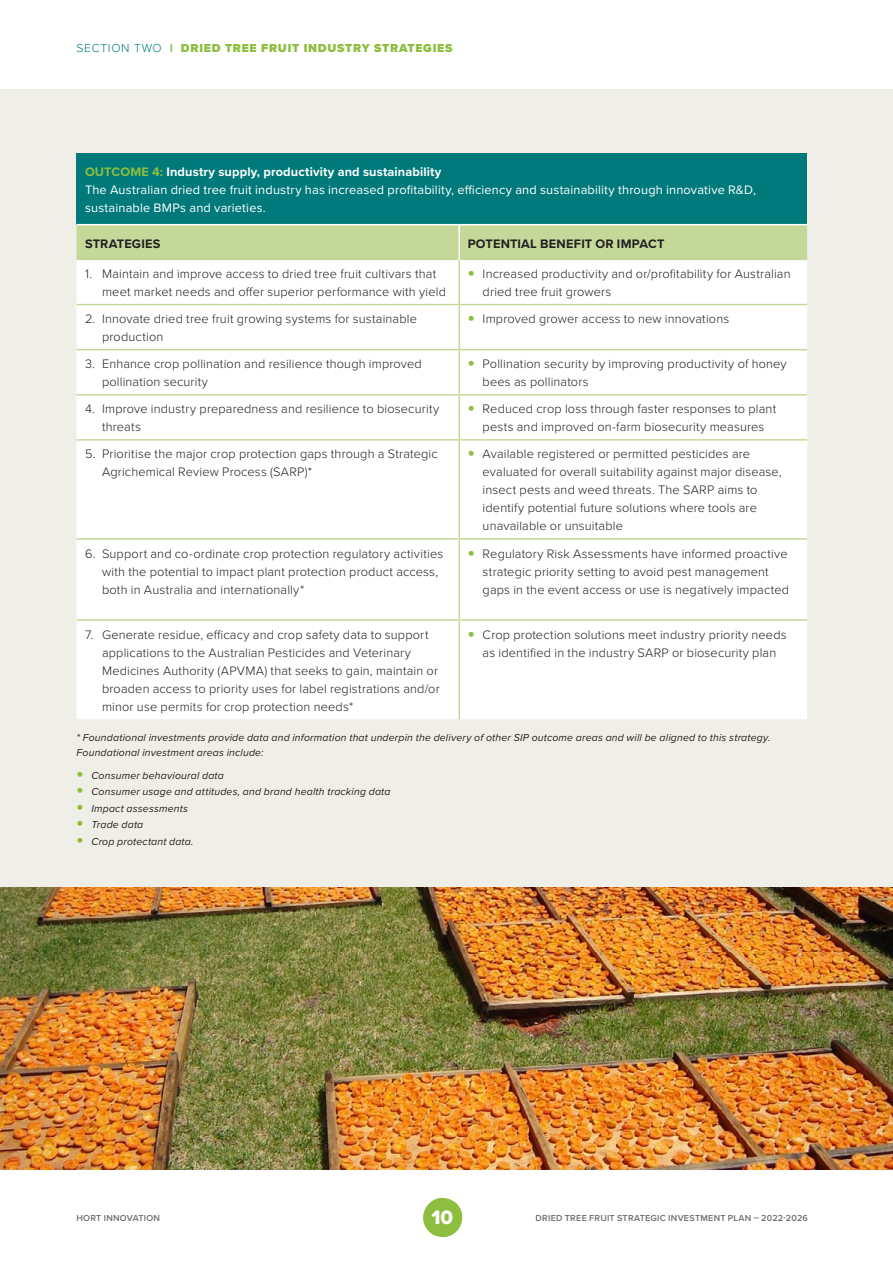
<style>
.page{position:relative;width:893px;height:1263px;background:#fff}
.page>*{position:absolute;margin:0;border:0;box-sizing:border-box;transform-origin:0 0}
.t1{font:20.25px "Proxima Nova Extrabld";color:#fff}
.t2{font:300 12.75px/18px "Proxima Nova";letter-spacing:.01em;color:#231f20}
.t3{font:12.75px/18px "Proxima Nova";letter-spacing:.015em;color:#fff}
.t4{font:700 12.75px "Proxima Nova";letter-spacing:.015em;color:#231f20}
.t5{font:900 12px "Proxima Nova";letter-spacing:.06em;color:#8ebe3f}
.t6{font:italic 10.5px/16.5px "Proxima Nova";letter-spacing:.015em;color:#231f20}
.t7{font:600 9px "Proxima Nova";letter-spacing:.025em;color:#6d6e71}
.s1{font-weight:300;color:#00797b}
.s2{font-weight:700;color:#8ebe3f}
.s3{font-weight:700}
</style>
<div class="page">
<div style="left:0;top:89px;width:893px;height:1080px;background:#f0efe7"></div>
<img style="left:0;top:887px;width:893px;height:282px">
<div style="left:77px;top:153px;width:730px;height:72px;background:#00797b"></div>
<div style="left:77px;top:225px;width:730px;height:35px;background:#c4d999"></div>
<div style="left:77px;top:260px;width:730px;height:459px;background:#fff"></div>
<hr style="left:77px;top:224px;width:382px;height:1px;background:#fff">
<hr style="left:459px;top:224px;width:348px;height:1px;background:#fff">
<hr style="left:458px;top:225px;width:2px;height:35px;background:#fff">
<hr style="left:458px;top:260px;width:2px;height:44px;background:#c4d999">
<hr style="left:458px;top:305px;width:2px;height:44px;background:#c4d999">
<hr style="left:458px;top:350px;width:2px;height:44px;background:#c4d999">
<hr style="left:458px;top:395px;width:2px;height:44px;background:#c4d999">
<hr style="left:458px;top:441px;width:2px;height:97px;background:#c4d999">
<hr style="left:458px;top:540px;width:2px;height:79px;background:#c4d999">
<hr style="left:458px;top:621px;width:2px;height:98px;background:#c4d999">
<hr style="left:77px;top:304px;width:382px;height:1px;background:#c4d999">
<hr style="left:459px;top:304px;width:348px;height:1px;background:#c4d999">
<hr style="left:77px;top:349px;width:382px;height:1px;background:#c4d999">
<hr style="left:459px;top:349px;width:348px;height:1px;background:#c4d999">
<hr style="left:77px;top:394px;width:382px;height:1px;background:#c4d999">
<hr style="left:459px;top:394px;width:348px;height:1px;background:#c4d999">
<hr style="left:77px;top:439px;width:382px;height:2px;background:#c4d999">
<hr style="left:459px;top:439px;width:348px;height:2px;background:#c4d999">
<hr style="left:77px;top:538px;width:382px;height:2px;background:#c4d999">
<hr style="left:459px;top:538px;width:348px;height:2px;background:#c4d999">
<hr style="left:77px;top:619px;width:382px;height:2px;background:#c4d999">
<hr style="left:459px;top:619px;width:348px;height:2px;background:#c4d999">
<svg style="left:423px;top:1198px;width:39px;height:39px"></svg>
<svg style="left:469px;top:271px;width:5px;height:5px"></svg>
<svg style="left:469px;top:316px;width:5px;height:5px"></svg>
<svg style="left:469px;top:361px;width:5px;height:5px"></svg>
<svg style="left:469px;top:406px;width:5px;height:5px"></svg>
<svg style="left:469px;top:451px;width:5px;height:5px"></svg>
<svg style="left:469px;top:550px;width:5px;height:5px"></svg>
<svg style="left:469px;top:631px;width:5px;height:5px"></svg>
<p class="t5" style="left:77px;top:39px;width:377px"><span class="s1">SECTION TWO</span> | DRIED TREE FRUIT INDUSTRY STRATEGIES</p>
<p class="t3" style="left:85px;top:162px;width:672px"><span class="s2">OUTCOME 4:</span> <span class="s3">Industry supply, productivity and sustainability<br></span>The Australian dried tree fruit industry has increased profitability, efficiency and sustainability through innovative R&amp;D, sustainable BMPs and varieties.</p>
<p class="t4" style="left:85px;top:234px;width:77px">STRATEGIES</p>
<p class="t4" style="left:468px;top:234px;width:198px">POTENTIAL BENEFIT OR IMPACT</p>
<p class="t2" style="left:102px;top:264px;width:345px;text-indent:-17px">1. Maintain and improve access to dried tree fruit cultivars that meet market needs and offer superior performance with yield</p>
<p class="t2" style="left:483px;top:264px;width:309px">Increased productivity and or/profitability for Australian dried tree fruit growers</p>
<p class="t2" style="left:102px;top:309px;width:316px;text-indent:-17px">2. Innovate dried tree fruit growing systems for sustainable production</p>
<p class="t2" style="left:483px;top:309px;width:248px">Improved grower access to new innovations</p>
<p class="t2" style="left:102px;top:354px;width:321px;text-indent:-17px">3. Enhance crop pollination and resilience though improved pollination security</p>
<p class="t2" style="left:483px;top:354px;width:306px">Pollination security by improving productivity of honey bees as pollinators</p>
<p class="t2" style="left:102px;top:399px;width:339px;text-indent:-17px">4. Improve industry preparedness and resilience to biosecurity threats</p>
<p class="t2" style="left:483px;top:399px;width:295px">Reduced crop loss through faster responses to plant pests and improved on-farm biosecurity measures</p>
<p class="t2" style="left:102px;top:444px;width:337px;text-indent:-17px">5. Prioritise the major crop protection gaps through a Strategic<br>Agrichemical Review Process (SARP)*</p>
<p class="t2" style="left:483px;top:444px;width:301px">Available registered or permitted pesticides are evaluated for overall suitability against major disease, insect pests and weed threats. The SARP aims to identify potential future solutions where tools are unavailable or unsuitable</p>
<p class="t2" style="left:102px;top:544px;width:343px;text-indent:-17px">6. Support and co-ordinate crop protection regulatory activities with the potential to impact plant protection product access, both in Australia and internationally*</p>
<p class="t2" style="left:483px;top:544px;width:308px">Regulatory Risk Assessments have informed proactive strategic priority setting to avoid pest management gaps in the event access or use is negatively impacted</p>
<p class="t2" style="left:102px;top:625px;width:339px;text-indent:-17px">7. Generate residue, efficacy and crop safety data to support applications to the Australian Pesticides and Veterinary Medicines Authority (APVMA) that seeks to gain, maintain or broaden access to priority uses for label registrations and/or minor use permits for crop protection needs*</p>
<p class="t2" style="left:483px;top:625px;width:306px">Crop protection solutions meet industry priority needs as identified in the industry SARP or biosecurity plan</p>
<p class="t6" style="left:77px;top:729px;width:695px;line-height:15px">* Foundational investments provide data and information that underpin the delivery of other SIP outcome areas and will be aligned to this strategy.<br>Foundational investment areas include:</p>
<p class="t6" style="left:91px;top:766px;width:301px">Consumer behavioural data<br>Consumer usage and attitudes, and brand health tracking data<br>Impact assessments<br>Trade data<br>Crop protectant data.</p>
<p class="t7" style="left:77px;top:1212px;width:85px">HORT INNOVATION</p>
<h1 class="t1" style="left:431px;top:1202px;width:23px">10</h1>
<p class="t7" style="left:535px;top:1212px;width:274px">DRIED TREE FRUIT STRATEGIC INVESTMENT PLAN – 2022-2026</p>
</div>
